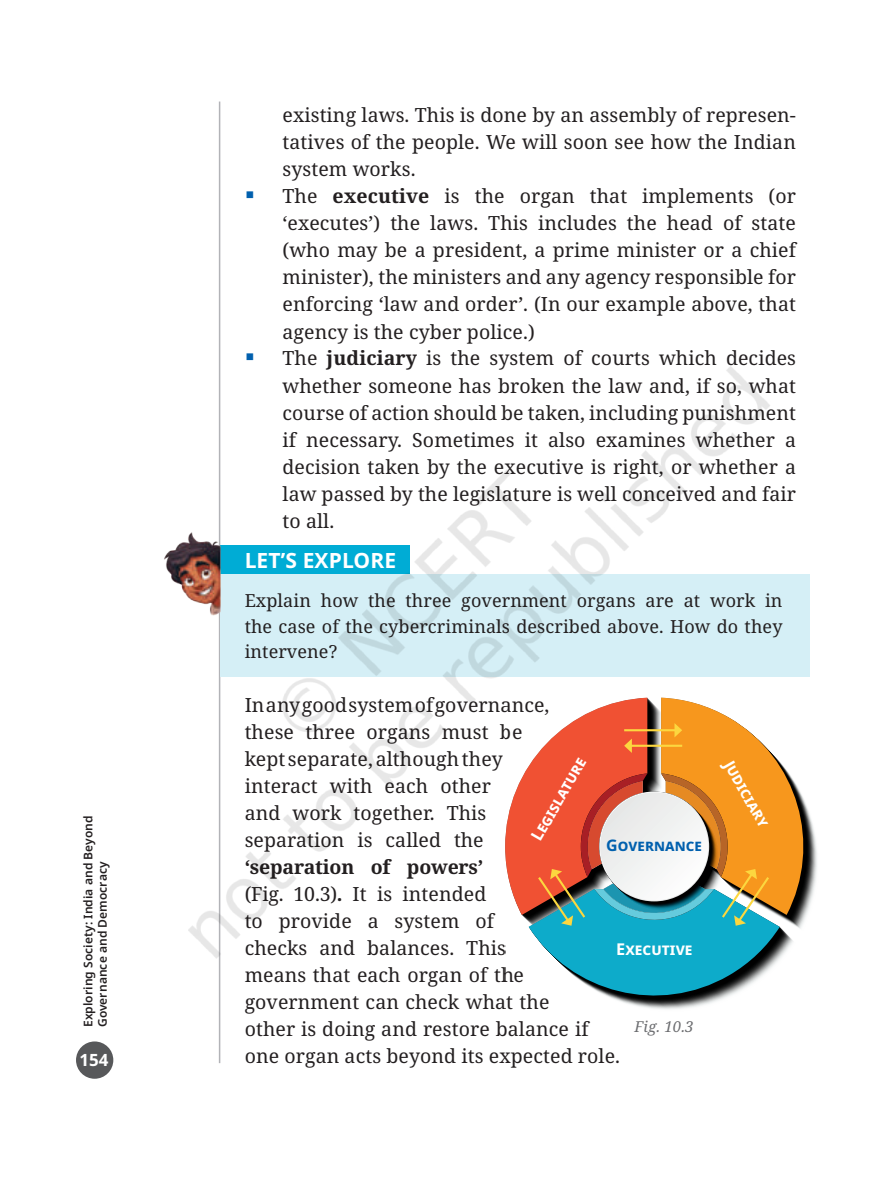
<style>
.page{position:relative;width:896px;height:1182px;background:#fff}
.page>*{position:absolute;margin:0;border:0;box-sizing:border-box;transform-origin:0 0}
.t1{font:700 21px "Noto Sans";letter-spacing:.005em;color:#fff}
.t2{font:19.5px/27px "Noto Serif";letter-spacing:.005em;color:#231f20}
.t3{font:18px/25.5px "Noto Serif";letter-spacing:.005em;color:#231f20;text-align:justify}
.t4{font:700 16.8px "Noto Sans";color:#fff}
.t5{font:700 16.2px "Noto Sans";letter-spacing:.005em;color:#fff}
.t6{font:700 15.9px "Noto Sans";letter-spacing:.005em;color:#0160ae}
.t7{font:italic 15px "Noto Serif";color:#6c6d70}
.t8{font:600 12px/14.4px "Noto Sans";letter-spacing:.005em;color:#231f20}
.s1{font-weight:700}
</style>
<div class="page">
<img style="left:76px;top:101px;width:741px;height:978px">
<img style="left:85px;top:290px;width:702px;height:702px">
<svg style="left:246px;top:192px;width:7px;height:6px"></svg>
<svg style="left:246px;top:354px;width:7px;height:6px"></svg>
<p class="t8" style="left:81px;top:1027px;width:213px;rotate:-90deg">Exploring Society: India and Beyond<br>Governance and Democracy</p>
<p class="t4" style="left:79px;top:1048px;width:31px">154</p>
<p class="t2" style="left:282px;top:102px;width:515px">existing laws. This is done by an assembly of represen&shy;tatives of the people. We will soon see how the Indian system works.<br>The <span class="s1">executive</span> is the organ that implements (or ‘executes’) the laws. This includes the head of state (who may be a president, a prime minister or a chief minister), the ministers and any agency responsible for enforcing ‘law and order’. (In our example above, that agency is the cyber police.)<br>The <span class="s1">judiciary</span> is the system of courts which decides whether someone has broken the law and, if so, what course of action should be taken, including punishment if necessary. Sometimes it also examines whether a decision taken by the executive is right, or whether a law passed by the legislature is well conceived and fair to all.</p>
<p class="t1" style="left:244px;top:545px;width:153px">LET’S EXPLORE</p>
<p class="t3" style="left:244px;top:588px;width:539px">Explain how the three government organs are at work in the case of the cybercriminals described above. How do they intervene?</p>
<p class="t2" style="left:244px;top:692px;width:306px">In any good system of governance, these three organs must be kept separate, although they interact with each other<br>and work together. This separation is called the</p>
<p class="t2" style="left:244px;top:854px;width:377px"><span class="s1">‘separation of powers’<br></span>(Fig. 10.3)<span class="s1">.</span> It is intended<br>to provide a system of<br>checks and balances. This<br>means that each organ of the government can check what the<br>other is doing and restore balance if one organ acts beyond its expected role.</p>
<p class="t5" style="left:525px;top:833px;width:96px;rotate:-60deg">Legislature</p>
<p class="t5" style="left:738px;top:756px;width:76px;rotate:60deg">Judiciary</p>
<p class="t6" style="left:606px;top:834px;width:97px">Governance</p>
<p class="t5" style="left:616px;top:937px;width:78px">Executive</p>
<p class="t7" style="left:634px;top:1016px;width:60px">Fig. 10.3</p>
</div>
